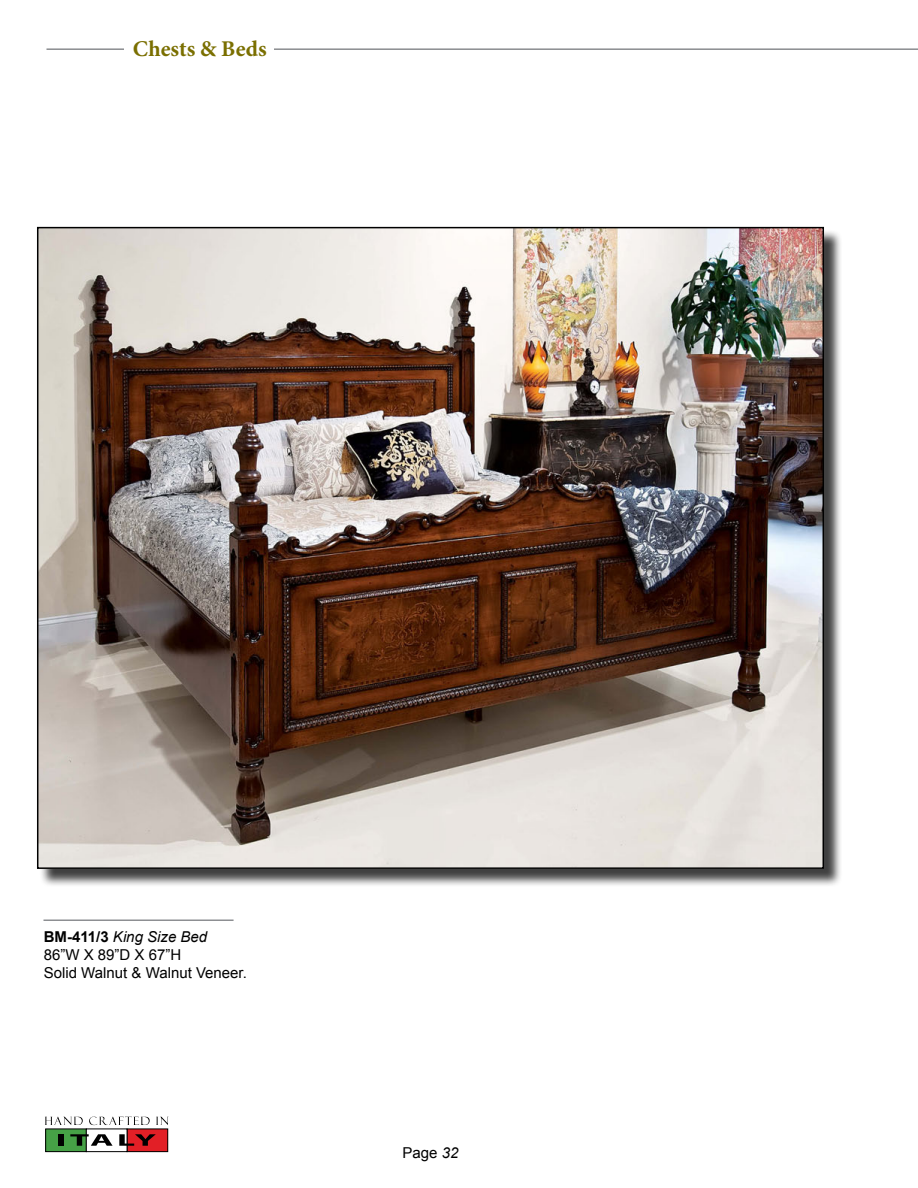
<style>
.page{position:relative;width:918px;height:1188px;background:#fff}
.page>*{position:absolute;margin:0;border:0;box-sizing:border-box;transform-origin:0 0}
.t1{font:700 22.5px "Minion Pro";color:#7a6f00}
.t2{font:15px "Arial";color:#000}
.t3{font:italic 15px "Arial";color:#000}
.s1{font-weight:700;font-style:normal}
.s2{font-style:italic}
</style>
<div class="page">
<hr style="left:46px;top:48px;width:872px;height:2px;background:#8a8c8f">
<div style="left:125px;top:37px;width:149px;height:23px;background:#fff"></div>
<div style="left:46px;top:1129px;width:40px;height:23px;background:#46a146"></div>
<div style="left:45px;top:1128px;width:42px;height:24px;border:1px solid #000"></div>
<div style="left:127px;top:1129px;width:41px;height:23px;background:#e21f26"></div>
<div style="left:127px;top:1128px;width:41px;height:24px;border:1px solid #000"></div>
<div style="left:86px;top:1128px;width:41px;height:24px;border:1px solid #000"></div>
<svg style="left:45px;top:1117px;width:38px;height:8px"></svg>
<svg style="left:89px;top:1116px;width:61px;height:9px"></svg>
<svg style="left:156px;top:1117px;width:12px;height:8px"></svg>
<div style="left:59px;top:1134px;width:5px;height:12px;background:#000"></div>
<svg style="left:70px;top:1134px;width:43px;height:12px"></svg>
<svg style="left:119px;top:1134px;width:37px;height:12px"></svg>
<hr style="left:44px;top:920px;width:190px;height:1px;background:#8d8f92">
<div style="left:39px;top:229px;width:804px;height:658px;background:#000;opacity:.75"></div>
<img style="left:40px;top:230px;width:781px;height:636px">
<h1 class="t1" style="left:133px;top:33px;width:135px">Chests &amp; Beds</h1>
<p class="t3" style="left:44px;top:927px;width:165px"><span class="s1">BM-411/3</span> King Size Bed</p>
<p class="t2" style="left:44px;top:945px;width:139px">86”W X 89”D X 67”H</p>
<p class="t2" style="left:44px;top:963px;width:205px">Solid Walnut &amp; Walnut Veneer.</p>
<p class="t2" style="left:403px;top:1143px;width:57px">Page <span class="s2">32</span></p>
</div>
